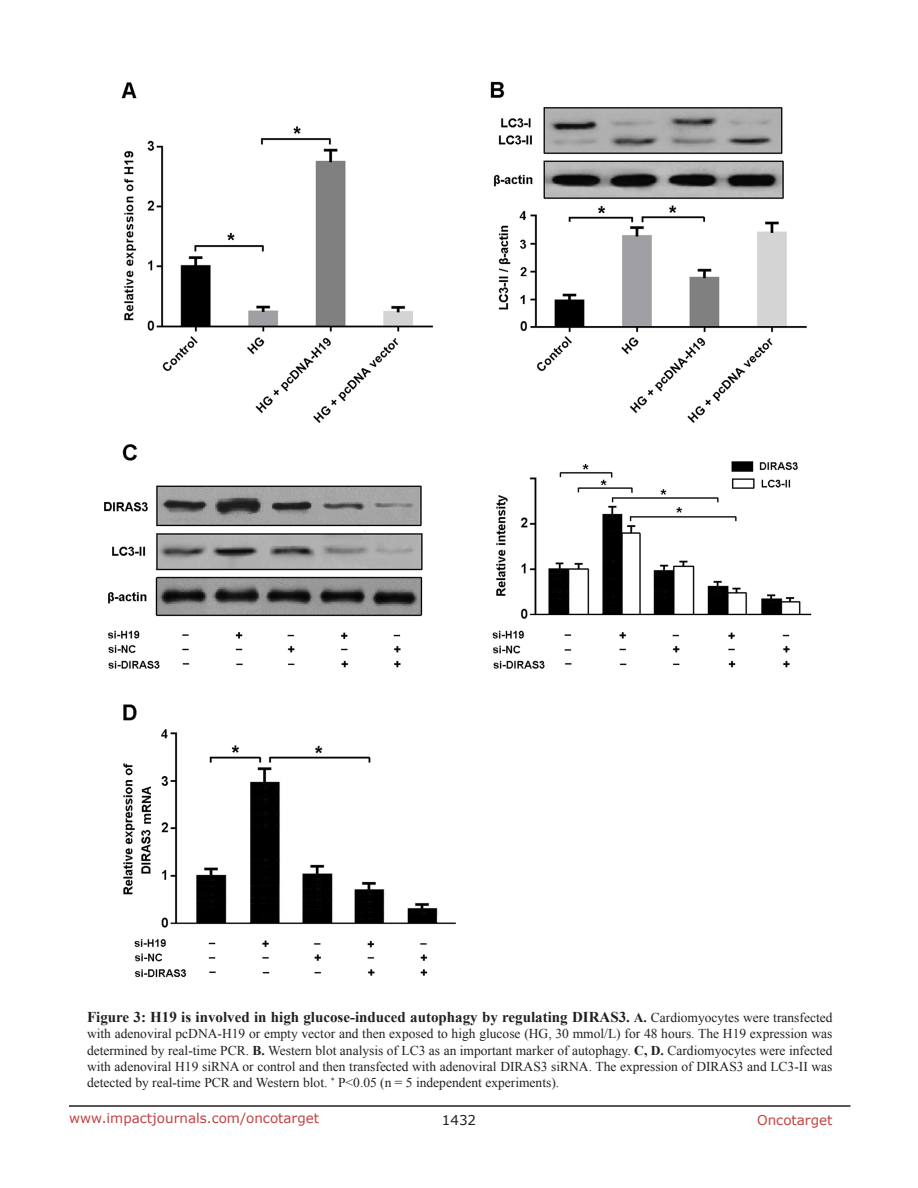
<style>
.page{position:relative;width:918px;height:1188px;background:#fff}
.page>*{position:absolute;margin:0;border:0;box-sizing:border-box;transform-origin:0 0}
.figuretext{font:700 15px "Times New Roman";color:#231f20}
.figuretext-2{font:13.5px/16.2px "Times New Roman";color:#231f20;text-align:justify}
.t1{font:13.5px "Verdana";color:#c24141}
.t2{font:13.5px "Verdana";color:#231f20}
.s1{font-size:13.5px}
.s2{font-weight:400;font-size:13.5px}
.s3{font-weight:700}
</style>
<div class="page">
<hr style="left:69px;top:1105px;width:781px;height:2px;background:#231f20">
<img style="left:104px;top:81px;width:708px;height:897px">
<p class="figuretext" style="left:87px;top:1007px;width:747px">Figure 3: H19 is involved in high glucose-induced autophagy by regulating DIRAS3. <span class="s1">A.</span> <span class="s2">Cardiomyocytes were transfected</span></p>
<p class="figuretext-2" style="left:87px;top:1026px;width:747px">with adenoviral pcDNA-H19 or empty vector and then exposed to high glucose (HG, 30 mmol/L) for 48 hours. The H19 expression was determined by real-time PCR. <span class="s3">B.</span> Western blot analysis of LC3 as an important marker of autophagy. <span class="s3">C, D.</span> Cardiomyocytes were infected with adenoviral H19 siRNA or control and then transfected with adenoviral DIRAS3 siRNA. The expression of DIRAS3 and LC3-II was detected by real-time PCR and Western blot. <sup>*</sup> P&lt;0.05 (n = 5 independent experiments).</p>
<p class="t1" style="left:69px;top:1109px;width:252px">www.impactjournals.com/oncotarget</p>
<p class="t2" style="left:442px;top:1111px;width:36px">1432</p>
<p class="t1" style="left:757px;top:1111px;width:77px">Oncotarget</p>
</div>
